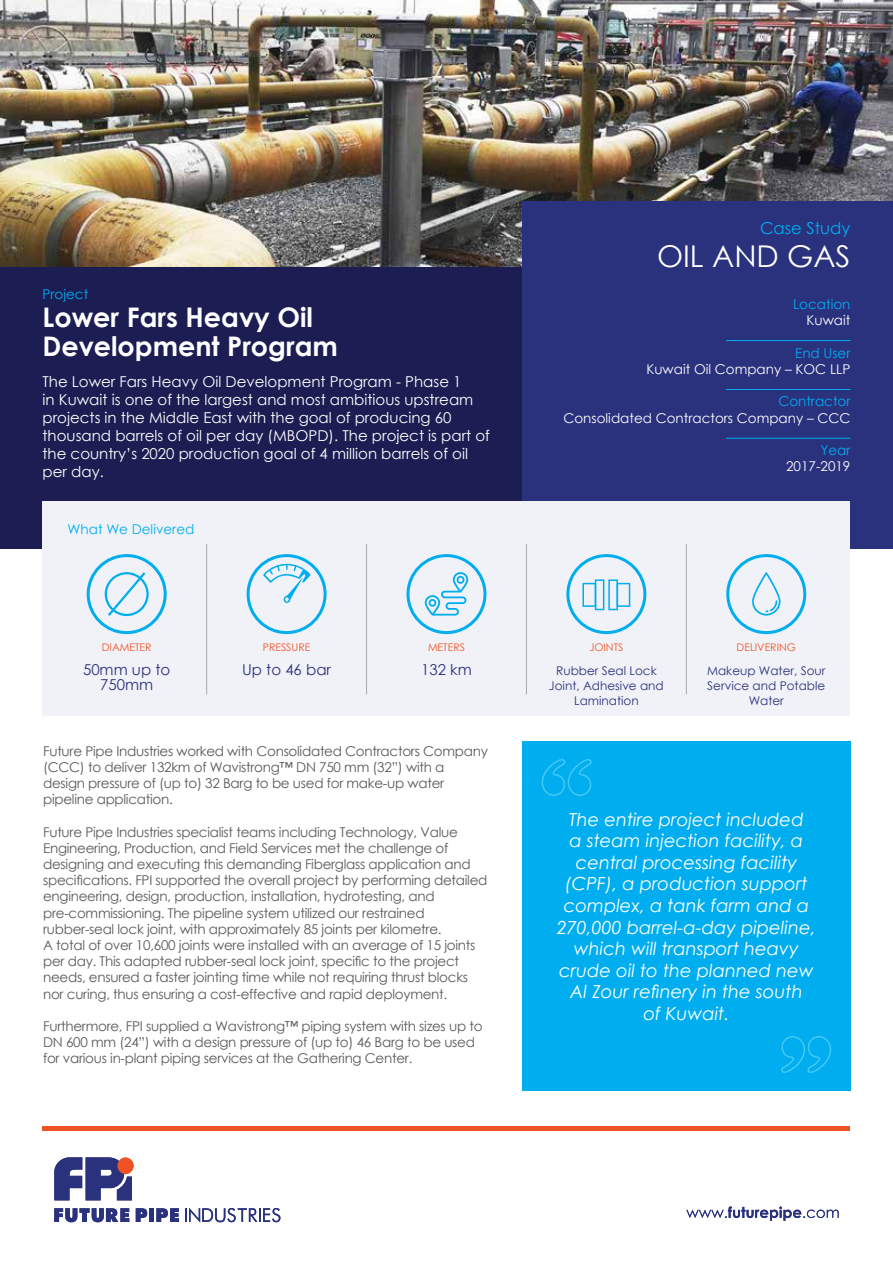
<style>
.page{position:relative;width:893px;height:1263px;background:#fff}
.page>*{position:absolute;margin:0;border:0;box-sizing:border-box;transform-origin:0 0}
.t1{font:30px "Century Gothic";color:#fff}
.t2{font:700 27px/28.5px "Century Gothic";color:#fff}
.t3{font:italic 18px/21.6px "Century Gothic";color:#fff;text-align:center}
.t4{font:16.5px "Century Gothic";color:#00aeef}
.t5{font:15px/18px "Century Gothic";color:#fff}
.t6{font:15px/15px "Century Gothic";color:#2a317d;text-align:center}
.t7{font:13.5px/16.2px "Century Gothic";letter-spacing:-.02em;color:#58595b}
.t8{font:13.5px "Century Gothic";color:#fff}
.t9{font:13.5px "Century Gothic";color:#00aeef}
.t10{font:12px/15px "Century Gothic";color:#2a317d;text-align:center}
.t11{font:10.5px "Century Gothic";color:#f05323}
</style>
<div class="page">
<img style="left:0;top:0;width:893px;height:268px">
<div style="left:0;top:268px;width:893px;height:281px;background:#1c1e53"></div>
<div style="left:522px;top:201px;width:371px;height:348px;background:#2a317d"></div>
<hr style="left:726px;top:389px;width:124px;height:1px;background:#00aeef">
<hr style="left:726px;top:340px;width:124px;height:1px;background:#00aeef">
<hr style="left:726px;top:438px;width:124px;height:1px;background:#00aeef">
<div style="left:43px;top:502px;width:807px;height:214px;background:#f1f2f7"></div>
<div style="left:522px;top:741px;width:328px;height:350px;background:#00aeef"></div>
<svg style="left:87px;top:554px;width:80px;height:80px"></svg>
<svg style="left:247px;top:554px;width:80px;height:80px"></svg>
<svg style="left:406px;top:554px;width:80px;height:80px"></svg>
<svg style="left:566px;top:554px;width:80px;height:80px"></svg>
<svg style="left:726px;top:554px;width:80px;height:80px"></svg>
<hr style="left:206px;top:544px;width:1px;height:150px;background:#a7a9ac">
<hr style="left:366px;top:544px;width:1px;height:150px;background:#a7a9ac">
<hr style="left:526px;top:544px;width:1px;height:150px;background:#a7a9ac">
<hr style="left:686px;top:544px;width:1px;height:150px;background:#a7a9ac">
<svg style="left:781px;top:1036px;width:50px;height:37px"></svg>
<svg style="left:541px;top:759px;width:51px;height:37px"></svg>
<svg style="left:686px;top:1206px;width:153px;height:15px"></svg>
<svg style="left:185px;top:1208px;width:95px;height:14px"></svg>
<svg style="left:54px;top:1208px;width:75px;height:14px"></svg>
<svg style="left:136px;top:1208px;width:11px;height:14px"></svg>
<div style="left:149px;top:1208px;width:5px;height:14px;background:#2a317d"></div>
<svg style="left:156px;top:1208px;width:23px;height:14px"></svg>
<svg style="left:54px;top:1157px;width:78px;height:43px"></svg>
<div style="left:117px;top:1157px;width:17px;height:17px;background:#f05323;border-radius:50%"></div>
<hr style="left:43px;top:1126px;width:807px;height:4px;background:#f05323">
<p class="t9" style="left:43px;top:284px;width:47px">Project</p>
<h2 class="t2" style="left:43px;top:302px;width:297px">Lower Fars Heavy Oil<br>Development Program</h2>
<p class="t5" style="left:43px;top:372px;width:449px">The Lower Fars Heavy Oil Development Program - Phase 1<br>in Kuwait is one of the largest and most ambitious upstream projects in the Middle East with the goal of producing 60 thousand barrels of oil per day (MBOPD). The project is part of the country’s 2020 production goal of 4 million barrels of oil per day.</p>
<p class="t9" style="left:68px;top:519px;width:128px">What We Delivered</p>
<p class="t11" style="left:102px;top:640px;width:51px">DIAMETER</p>
<p class="t6" style="left:83px;top:662px;width:89px">50mm up to<br>750mm</p>
<p class="t11" style="left:263px;top:640px;width:49px">PRESSURE</p>
<p class="t6" style="left:242px;top:662px;width:91px">Up to 46 bar</p>
<p class="t11" style="left:428px;top:640px;width:38px">METERS</p>
<p class="t6" style="left:421px;top:662px;width:52px">132 km</p>
<p class="t7" style="left:43px;top:742px;width:446px">Future Pipe Industries worked with Consolidated Contractors Company (CCC) to deliver 132km of Wavistrong™ DN 750 mm (32”) with a design pressure of (up to) 32 Barg to be used for make-up water pipeline application.</p>
<p class="t7" style="left:43px;top:823px;width:446px">Future Pipe Industries specialist teams including Technology, Value Engineering, Production, and Field Services met the challenge of designing and executing this demanding Fiberglass application and specifications. FPI supported the overall project by performing detailed engineering, design, production, installation, hydrotesting, and pre-commissioning. The pipeline system utilized our restrained rubber-seal lock joint, with approximately 85 joints per kilometre.<br>A total of over 10,600 joints were installed with an average of 15 joints per day. This adapted rubber-seal lock joint, specific to the project needs, ensured a faster jointing time while not requiring thrust blocks nor curing, thus ensuring a cost-effective and rapid deployment.</p>
<p class="t7" style="left:43px;top:1018px;width:441px">Furthermore, FPI supplied a Wavistrong™ piping system with sizes up to<br>DN 600 mm (24”) with a design pressure of (up to) 46 Barg to be used for various in-plant piping services at the Gathering Center.</p>
<p class="t4" style="left:760px;top:216px;width:92px">Case Study</p>
<h1 class="t1" style="left:657px;top:235px;width:195px">OIL AND GAS</h1>
<p class="t9" style="left:793px;top:295px;width:59px">Location</p>
<p class="t8" style="left:806px;top:311px;width:45px">Kuwait</p>
<p class="t9" style="left:795px;top:343px;width:57px">End User</p>
<p class="t8" style="left:646px;top:360px;width:206px">Kuwait Oil Company – KOC LLP</p>
<p class="t9" style="left:778px;top:392px;width:74px">Contractor</p>
<p class="t8" style="left:563px;top:408px;width:288px">Consolidated Contractors Company – CCC</p>
<p class="t9" style="left:820px;top:441px;width:32px">Year</p>
<p class="t8" style="left:786px;top:457px;width:66px">2017-2019</p>
<p class="t11" style="left:589px;top:640px;width:36px">JOINTS</p>
<p class="t10" style="left:549px;top:663px;width:116px">Rubber Seal Lock<br>Joint, Adhesive and<br>Lamination</p>
<p class="t11" style="left:737px;top:640px;width:61px">DELIVERING</p>
<p class="t10" style="left:707px;top:663px;width:120px">Makeup Water, Sour<br>Service and Potable<br>Water</p>
<p class="t3" style="left:557px;top:808px;width:260px">The entire project included<br>a steam injection facility, a central processing facility (CPF), a production support complex, a tank farm and a<br>270,000 barrel-a-day pipeline, which will transport heavy crude oil to the planned new<br>Al Zour refinery in the south<br>of Kuwait.</p>
</div>
